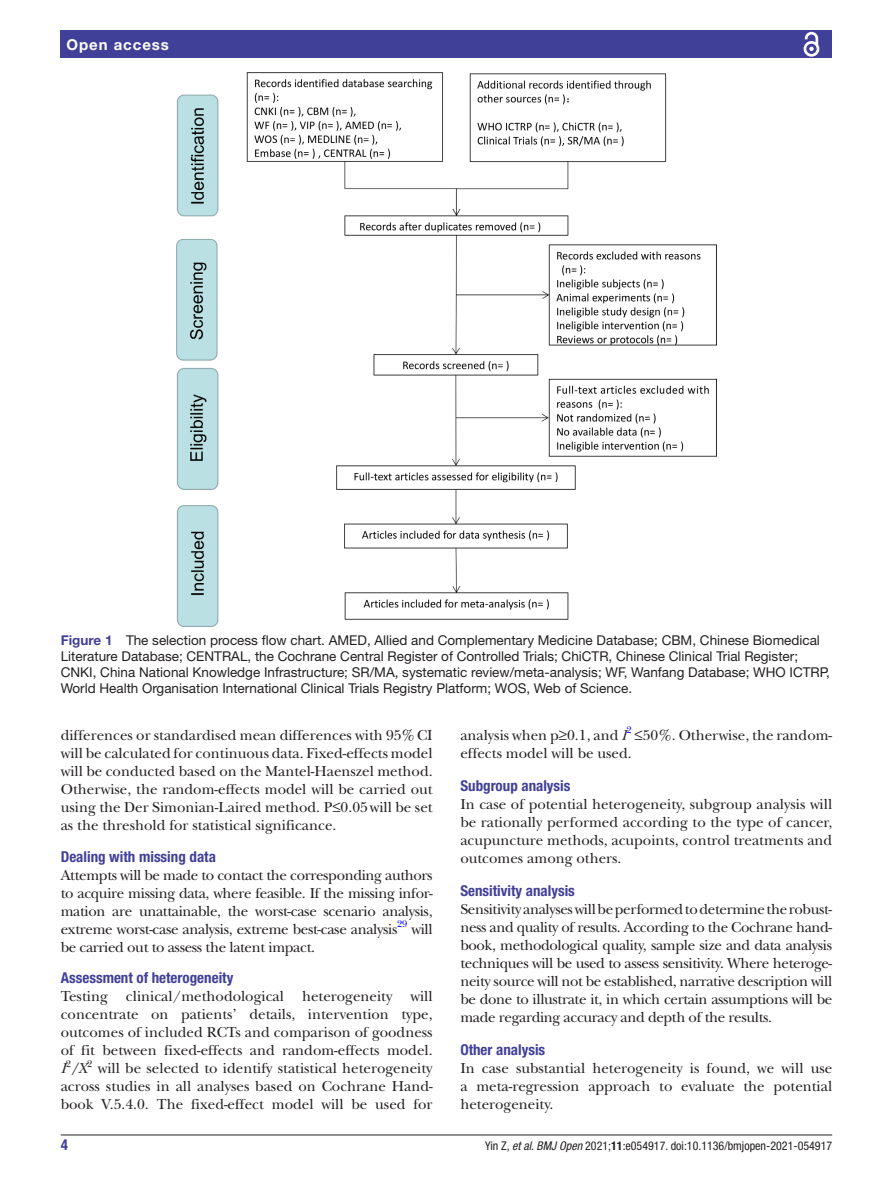
<style>
.page{position:relative;width:893px;height:1191px;background:#fff}
.page>*{position:absolute;margin:0;border:0;box-sizing:border-box;transform-origin:0 0}
.t1{font:15px/18px "New Baskerville";color:#231f20;text-align:justify}
.t2{font:700 condensed 15px "Helvetica Neue LT Std";color:#414099}
.t3{font:15px "New Baskerville";letter-spacing:-.02em;color:#231f20}
.t4{font:700 15px "Helvetica Neue LT Std";letter-spacing:.065em;color:#fff}
.t5{font:13.5px/16.2px "Helvetica Neue LT Std";color:#231f20}
.t6{font:condensed 12px "Helvetica Neue LT Std";color:#231f20}
.t7{font:9.9px "New Baskerville";color:#00f}
.t8{font:9.9px "New Baskerville";color:#231f20}
.s1{font-weight:700;color:#414099}
.s2{font-style:italic}
.s3{font-weight:700}
</style>
<div class="page">
<hr style="left:61px;top:1134px;width:771px;height:1px;background:#231f20">
<div style="left:61px;top:31px;width:771px;height:27px;background:#414099"></div>
<svg style="left:803px;top:31px;width:17px;height:26px"></svg>
<img style="left:176px;top:73px;width:540px;height:554px">
<p class="t4" style="left:66px;top:35px;width:104px">Open access</p>
<p class="t5" style="left:61px;top:631px;width:771px"><span class="s1">Figure 1</span> The selection process flow chart. AMED, Allied and Complementary Medicine Database; CBM, Chinese Biomedical Literature Database; CENTRAL, the Cochrane Central Register of Controlled Trials; ChiCTR, Chinese Clinical Trial Register; CNKI, China National Knowledge Infrastructure; SR/MA, systematic review/meta-analysis; WF, Wanfang Database; WHO ICTRP, World Health Organisation International Clinical Trials Registry Platform; WOS, Web of Science.</p>
<p class="t1" style="left:61px;top:726px;width:373px">differences or standardised mean differences with 95%CI will be calculated for continuous data. Fixed-effects model will be conducted based on the Mantel-Haenszel method.<br>Otherwise, the random-effects model will be carried out using the Der Simonian-Laired method. P≤0.05will be set as the threshold for statistical significance.</p>
<p class="t2" style="left:61px;top:847px;width:157px">Dealing with missing data</p>
<p class="t1" style="left:61px;top:866px;width:373px">Attempts will be made to contact the corresponding authors to acquire missing data, where feasible. If the missing infor&shy;mation are unattainable, the worst-case scenario analysis, extreme worst-case analysis, extreme best-case analysis</p>
<p class="t7" style="left:397px;top:918px;width:12px">29</p>
<p class="t1" style="left:411px;top:920px;width:23px">will</p>
<p class="t3" style="left:61px;top:938px;width:256px">be carried out to assess the latent impact.</p>
<p class="t2" style="left:61px;top:969px;width:174px">Assessment of heterogeneity</p>
<p class="t1" style="left:61px;top:987px;width:373px">Testing clinical/methodological heterogeneity will concentrate on patients’ details, intervention type, outcomes of included RCTs and comparison of goodness of fit between fixed-effects and random-effects model.<br><span class="s2">I</span><sup>2</sup><span class="s2">/X</span></p>
<p class="t8" style="left:87px;top:1057px;width:7px">2</p>
<p class="t1" style="left:61px;top:1059px;width:373px;text-indent:37px">will be selected to identify statistical heterogeneity across studies in all analyses based on Cochrane Hand&shy;book V.5.4.0. The fixed-effect model will be used for</p>
<p class="t1" style="left:460px;top:726px;width:168px">analysis when p≥0.1, and <span class="s2">I</span></p>
<p class="t7" style="left:626px;top:724px;width:7px">2</p>
<p class="t1" style="left:634px;top:726px;width:199px">≤50%. Otherwise, the random-</p>
<p class="t1" style="left:460px;top:744px;width:173px">effects model will be used.</p>
<p class="t2" style="left:460px;top:777px;width:112px">Subgroup analysis</p>
<p class="t1" style="left:460px;top:795px;width:373px">In case of potential heterogeneity, subgroup analysis will be rationally performed according to the type of cancer, acupuncture methods, acupoints, control treatments and outcomes among others.</p>
<p class="t2" style="left:460px;top:882px;width:116px">Sensitivity analysis</p>
<p class="t1" style="left:460px;top:900px;width:373px">Sensitivity analyses will be performed to determine the robust&shy;ness and quality of results. According to the Cochrane hand&shy;book, methodological quality, sample size and data analysis techniques will be used to assess sensitivity. Where heteroge&shy;neity source will not be established, narrative description will be done to illustrate it, in which certain assumptions will be made regarding accuracy and depth of the results.</p>
<p class="t2" style="left:460px;top:1040px;width:86px">Other analysis</p>
<p class="t1" style="left:460px;top:1059px;width:373px">In case substantial heterogeneity is found, we will use a meta-regression approach to evaluate the potential heterogeneity.</p>
<p class="t2" style="left:61px;top:1135px;width:9px">4</p>
<p class="t6" style="left:485px;top:1138px;width:349px">Yin Z, <span class="s2">et al</span>. <span class="s2">BMJ Open</span> 2021;<span class="s3">11</span>:e054917. doi:10.1136/bmjopen-2021-054917</p>
</div>
